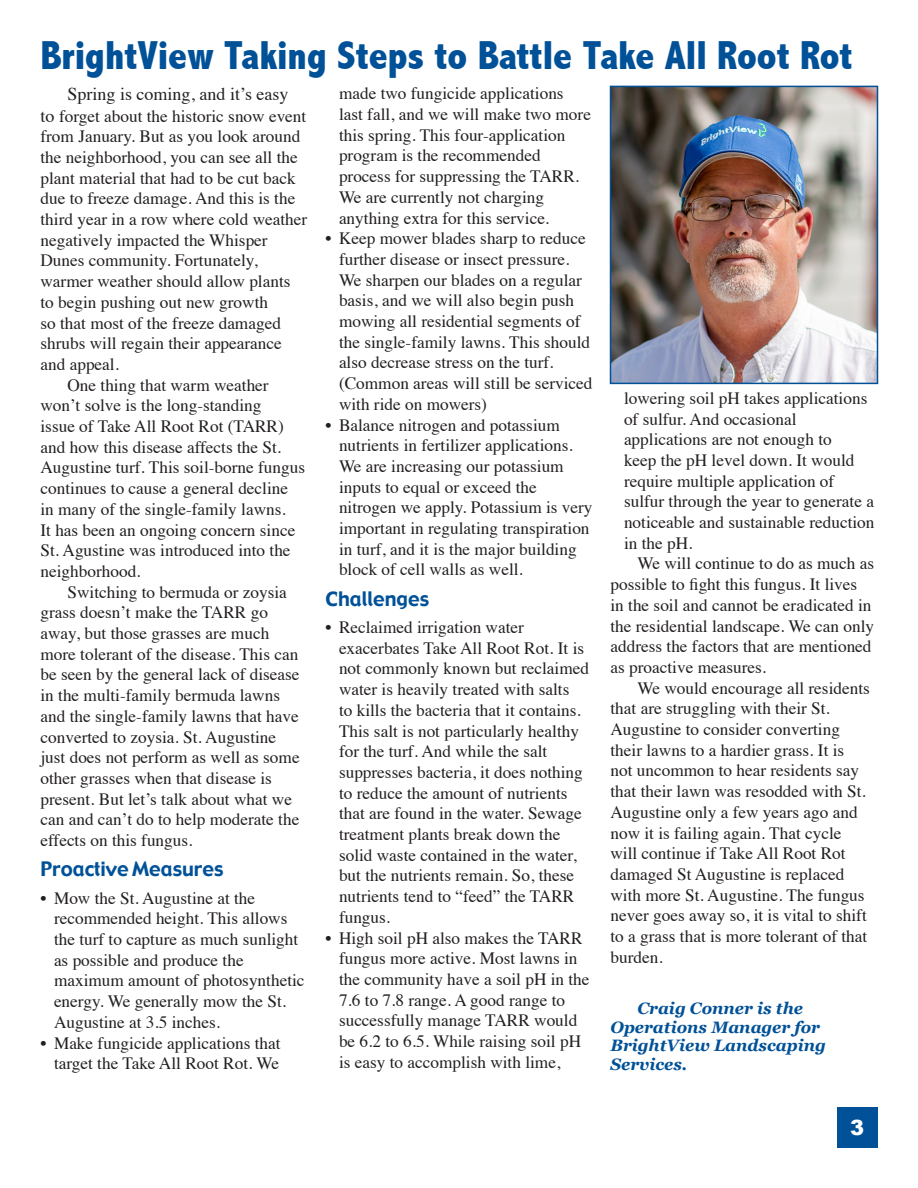
<style>
.page{position:relative;width:918px;height:1188px;background:#fff}
.page>*{position:absolute;margin:0;border:0;box-sizing:border-box;transform-origin:0 0}
.t1{font:800 condensed 40.5px "Abadi";color:#015198}
.t2{font:900 21px "Arial";color:#fff}
.t3{font:19.5px "Gadget";color:#015198}
.t4{font:18px "Times";color:#231f20}
.t5{font:17.25px/20.7px "Times";color:#231f20}
.t6{font:italic 700 16.5px/18.8px "Georgia";color:#015198}
.s1{font-size:18px}
</style>
<div class="page">
<div style="left:837px;top:1107px;width:41px;height:41px;background:#015198"></div>
<img style="left:613px;top:89px;width:262px;height:292px">
<div style="left:610px;top:86px;width:268px;height:298px;border:2px solid #015198"></div>
<p class="t1" style="left:40px;top:32px;width:814px">BrightView Taking Steps to Battle Take All Root Rot</p>
<p class="t4" style="left:68px;top:77px;width:222px">Spring is coming, and it’s easy</p>
<p class="t5" style="left:40px;top:104px;width:268px"><span class="s1">to</span> forget about the historic snow event from January. But as you look around the neighborhood, you can see all the plant material that had to be cut back due to freeze damage. And this is the third year in a row where cold weather negatively impacted the Whisper Dunes community. Fortunately, warmer weather should allow plants to begin pushing out new growth<br>so that most of the freeze damaged shrubs will regain their appearance and appeal.</p>
<p class="t5" style="left:40px;top:373px;width:266px;text-indent:27px">One thing that warm weather won’t solve is the long-standing<br>issue of Take All Root Rot (TARR) and how this disease affects the St.<br>Augustine turf. This soil-borne fungus continues to cause a general decline in many of the single-family lawns.<br>It has been an ongoing concern since<br>St. Agustine was introduced into the neighborhood.</p>
<p class="t5" style="left:40px;top:580px;width:261px;text-indent:27px">Switching to bermuda or zoysia grass doesn’t make the TARR go away, but those grasses are much more tolerant of the disease. This can be seen by the general lack of disease in the multi-family bermuda lawns and the single-family lawns that have converted to zoysia. St. Augustine just does not perform as well as some other grasses when that disease is present. But let’s talk about what we can and can’t do to help moderate the effects on this fungus.</p>
<p class="t3" style="left:40px;top:856px;width:184px">Proactive Measures</p>
<p class="t5" style="left:54px;top:886px;width:252px;text-indent:-14px">• Mow the St. Augustine at the recommended height. This allows the turf to capture as much sunlight as possible and produce the maximum amount of photosynthetic energy. We generally mow the St.<br>Augustine at 3.5 inches.</p>
<p class="t5" style="left:40px;top:1031px;width:242px;text-align:right">• Make fungicide applications that target the Take All Root Rot. We</p>
<p class="t5" style="left:339px;top:82px;width:254px">made two fungicide applications last fall, and we will make two more this spring. This four-application program is the recommended process for suppressing the TARR.<br>We are currently not charging anything extra for this service.</p>
<p class="t5" style="left:339px;top:227px;width:255px;text-indent:-14px">• Keep mower blades sharp to reduce further disease or insect pressure.<br>We sharpen our blades on a regular basis, and we will also begin push mowing all residential segments of the single-family lawns. This should also decrease stress on the turf. (Common areas will still be serviced with ride on mowers)</p>
<p class="t5" style="left:339px;top:413px;width:255px;text-indent:-14px">• Balance nitrogen and potassium nutrients in fertilizer applications.<br>We are increasing our potassium inputs to equal or exceed the nitrogen we apply. Potassium is very important in regulating transpiration in turf, and it is the major building block of cell walls as well.</p>
<p class="t3" style="left:326px;top:586px;width:105px">Challenges</p>
<p class="t5" style="left:339px;top:615px;width:252px;text-indent:-14px">• Reclaimed irrigation water exacerbates Take All Root Rot. It is not commonly known but reclaimed water is heavily treated with salts<br>to kills the bacteria that it contains.<br>This salt is not particularly healthy for the turf. And while the salt suppresses bacteria, it does nothing to reduce the amount of nutrients that are found in the water. Sewage treatment plants break down the solid waste contained in the water, but the nutrients remain. So, these nutrients tend to “feed” the TARR fungus.</p>
<p class="t5" style="left:339px;top:926px;width:252px;text-indent:-14px">• High soil pH also makes the TARR fungus more active. Most lawns in the community have a soil pH in the<br>7.6 to 7.8 range. A good range to successfully manage TARR would be 6.2 to 6.5. While raising soil pH is easy to accomplish with lime,</p>
<p class="t5" style="left:624px;top:386px;width:252px">lowering soil pH takes applications of sulfur. And occasional applications are not enough to<br>keep the pH level down. It would require multiple application of sulfur through the year to generate a noticeable and sustainable reduction in the pH.</p>
<p class="t5" style="left:610px;top:552px;width:265px;text-indent:27px">We will continue to do as much as possible to fight this fungus. It lives in the soil and cannot be eradicated in the residential landscape. We can only address the factors that are mentioned as proactive measures.</p>
<p class="t5" style="left:610px;top:676px;width:261px;text-indent:27px">We would encourage all residents that are struggling with their St.<br>Augustine to consider converting their lawns to a hardier grass. It is not uncommon to hear residents say that their lawn was resodded with St.<br>Augustine only a few years ago and now it is failing again. That cycle will continue if Take All Root Rot damaged St Augustine is replaced with more St. Augustine. The fungus never goes away so, it is vital to shift to a grass that is more tolerant of that burden.</p>
<p class="t6" style="left:610px;top:998px;width:217px;text-indent:27px">Craig Conner is the<br>Operations Manager for<br>BrightView Landscaping<br>Services.</p>
<p class="t2" style="left:850px;top:1112px;width:16px">3</p>
</div>
